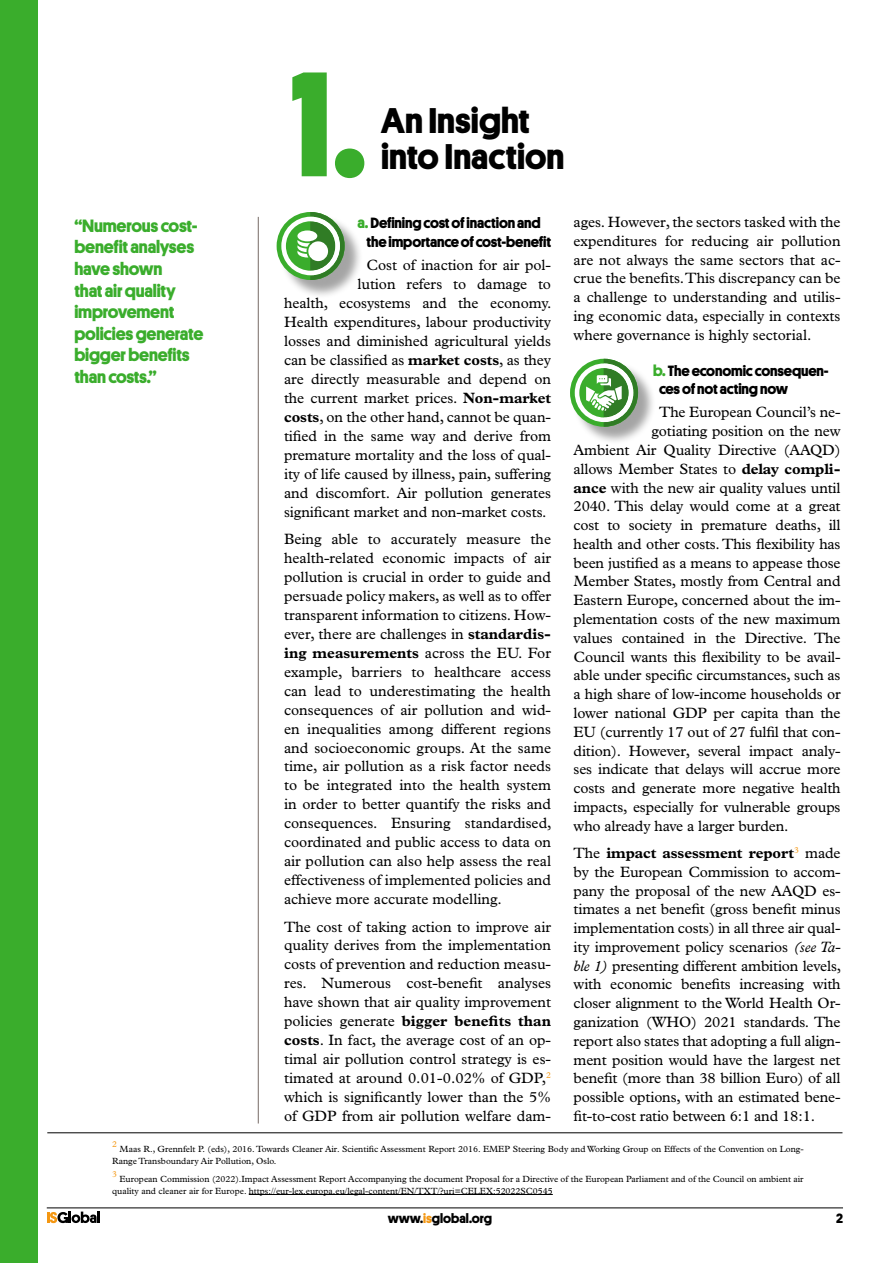
<style>
.page{position:relative;width:893px;height:1263px;background:#fff}
.page>*{position:absolute;margin:0;border:0;box-sizing:border-box;transform-origin:0 0}
.t1{font:700 150px "Platform";color:#3aad2c}
.t2{font:700 36px "Platform";color:#000}
.t3{font:700 18px/21.6px "Platform";letter-spacing:-.01em;color:#3aad2c}
.text_base{font:15px/18.9px "Plantin";letter-spacing:-.01em;color:#000;text-align:justify}
.text_base-2{font:700 15px/18.9px "Platform";letter-spacing:-.01em;color:#000}
.t4{font:700 13.5px "Platform";color:#000}
.leyendas{font:9px/11.2px "Plantin";color:#000}
.leyendas-2{font:8.7px "Plantin";color:#f49712}
.s1{font-size:15.75px;color:#3aad2c}
.s2{font-weight:700}
.s3{font-style:italic}
.s4{color:#f49712}
</style>
<div class="page">
<svg style="left:47px;top:1211px;width:53px;height:12px"></svg>
<hr style="left:47px;top:1207px;width:796px;height:1px;background:#000">
<div style="left:0;top:0;width:37px;height:1262px;background:#3aad2c"></div>
<hr style="left:258px;top:217px;width:1px;height:906px;background:#867b77">
<hr style="left:249px;top:1194px;width:304px;height:1px;background:#000">
<hr style="left:47px;top:1132px;width:795px;height:1px;background:#000">
<div style="left:573px;top:361px;width:84px;height:85px;background:#000;opacity:.36"></div>
<svg style="left:570px;top:359px;width:68px;height:68px"></svg>
<div style="left:279px;top:215px;width:84px;height:84px;background:#000;opacity:.36"></div>
<svg style="left:575px;top:359px;width:63px;height:68px"></svg>
<svg style="left:281px;top:212px;width:64px;height:68px"></svg>
<p class="t3" style="left:74px;top:214px;width:130px">“Numerous cost&shy;benefit analyses have shown<br>that air quality improvement policies generate bigger benefits than costs.”</p>
<p class="t1" style="left:291px;top:15px;width:78px">1.</p>
<p class="t2" style="left:381px;top:94px;width:150px">An Insight</p>
<p class="t2" style="left:381px;top:130px;width:185px">into Inaction</p>
<p class="text_base-2" style="left:367px;top:213px;width:186px;text-indent:-9px"><span class="s1">a.</span>Defining cost of inaction and the importance of cost-benefit</p>
<p class="text_base" style="left:367px;top:256px;width:186px">Cost of inaction for air pol-</p>
<p class="text_base" style="left:358px;top:275px;width:195px">lution refers to damage to</p>
<p class="text_base" style="left:284px;top:294px;width:269px">health, ecosystems and the economy.</p>
<p class="text_base" style="left:284px;top:313px;width:269px">Health expenditures, labour productivity</p>
<p class="text_base" style="left:284px;top:332px;width:269px">losses and diminished agricultural yields</p>
<p class="text_base" style="left:284px;top:350px;width:268px">can be classified as <span class="s2">market costs</span>, as they</p>
<p class="text_base" style="left:284px;top:369px;width:268px">are directly measurable and depend on</p>
<p class="text_base" style="left:284px;top:388px;width:269px">the current market prices. <span class="s2">Non-market</span></p>
<p class="text_base" style="left:284px;top:407px;width:269px"><span class="s2">costs</span>, on the other hand, cannot be quan-</p>
<p class="text_base" style="left:284px;top:426px;width:269px">tified in the same way and derive from</p>
<p class="text_base" style="left:284px;top:445px;width:269px">premature mortality and the loss of qual-</p>
<p class="text_base" style="left:284px;top:464px;width:268px">ity of life caused by illness, pain, suffering</p>
<p class="text_base" style="left:284px;top:483px;width:268px">and discomfort. Air pollution generates</p>
<p class="text_base" style="left:284px;top:502px;width:264px">significant market and non-market costs.</p>
<p class="text_base" style="left:284px;top:529px;width:269px">Being able to accurately measure the health-related economic impacts of air pollution is crucial in order to guide and persuade policy makers, as well as to offer transparent information to citizens. How&shy;ever, there are challenges in <span class="s2">standardis&shy;ing measurements</span> across the EU. For example, barriers to healthcare access can lead to underestimating the health consequences of air pollution and wid&shy;en inequalities among different regions and socioeconomic groups. At the same time, air pollution as a risk factor needs to be integrated into the health system in order to better quantify the risks and consequences. Ensuring standardised, coordinated and public access to data on air pollution can also help assess the real effectiveness of implemented policies and achieve more accurate modelling.</p>
<p class="text_base" style="left:284px;top:917px;width:269px">The cost of taking action to improve air quality derives from the implementation costs of prevention and reduction measu&shy;res. Numerous cost-benefit analyses have shown that air quality improvement policies generate <span class="s2">bigger benefits than costs</span>. In fact, the average cost of an op&shy;timal air pollution control strategy is es&shy;timated at around 0.01-0.02% of GDP,<sup>2 </sup>which is significantly lower than the 5% of GDP from air pollution welfare dam-</p>
<p class="text_base" style="left:574px;top:212px;width:269px">ages. However, the sectors tasked with the expenditures for reducing air pollution are not always the same sectors that ac&shy;crue the benefits. This discrepancy can be a challenge to understanding and utilis&shy;ing economic data, especially in contexts where governance is highly sectorial.</p>
<p class="text_base-2" style="left:659px;top:360px;width:171px;text-indent:-6px"><span class="s1">b.</span> The economic consequen&shy;ces of not acting now</p>
<p class="text_base" style="left:659px;top:403px;width:183px">The European Council’s ne-</p>
<p class="text_base" style="left:652px;top:422px;width:191px">gotiating position on the new</p>
<p class="text_base" style="left:574px;top:440px;width:269px">Ambient Air Quality Directive (AAQD)</p>
<p class="text_base" style="left:574px;top:459px;width:269px">allows Member States to <span class="s2">delay compli-</span></p>
<p class="text_base" style="left:574px;top:478px;width:269px"><span class="s2">ance</span> with the new air quality values until</p>
<p class="text_base" style="left:574px;top:497px;width:269px">2040. This delay would come at a great</p>
<p class="text_base" style="left:574px;top:515px;width:269px">cost to society in premature deaths, ill</p>
<p class="text_base" style="left:574px;top:534px;width:268px">health and other costs. This flexibility has</p>
<p class="text_base" style="left:574px;top:553px;width:268px">been justified as a means to appease those</p>
<p class="text_base" style="left:574px;top:572px;width:269px">Member States, mostly from Central and</p>
<p class="text_base" style="left:574px;top:591px;width:269px">Eastern Europe, concerned about the im-</p>
<p class="text_base" style="left:574px;top:609px;width:269px">plementation costs of the new maximum</p>
<p class="text_base" style="left:574px;top:628px;width:269px">values contained in the Directive. The</p>
<p class="text_base" style="left:574px;top:647px;width:269px">Council wants this flexibility to be avail-</p>
<p class="text_base" style="left:574px;top:666px;width:268px">able under specific circumstances, such as</p>
<p class="text_base" style="left:574px;top:684px;width:269px">a high share of low-income households or</p>
<p class="text_base" style="left:574px;top:703px;width:268px">lower national GDP per capita than the</p>
<p class="text_base" style="left:574px;top:722px;width:269px">EU (currently 17 out of 27 fulfil that con-</p>
<p class="text_base" style="left:574px;top:741px;width:269px">dition). However, several impact analy-</p>
<p class="text_base" style="left:574px;top:760px;width:269px">ses indicate that delays will accrue more</p>
<p class="text_base" style="left:574px;top:778px;width:269px">costs and generate more negative health</p>
<p class="text_base" style="left:574px;top:797px;width:268px">impacts, especially for vulnerable groups</p>
<p class="text_base" style="left:574px;top:816px;width:217px">who already have a larger burden.</p>
<p class="text_base" style="left:574px;top:843px;width:269px">The <span class="s2">impact assessment report</span><sup>3</sup> made by the European Commission to accom&shy;pany the proposal of the new AAQD es&shy;timates a net benefit (gross benefit minus implementation costs) in all three air qual&shy;ity improvement policy scenarios <span class="s3">(see Ta&shy;ble 1)</span> presenting different ambition levels, with economic benefits increasing with closer alignment to the World Health Or&shy;ganization (WHO) 2021 standards. The report also states that adopting a full align&shy;ment position would have the largest net benefit (more than 38 billion Euro) of all possible options, with an estimated bene&shy;fit-to-cost ratio between 6:1 and 18:1.</p>
<p class="leyendas-2" style="left:112px;top:1139px;width:6px">2</p>
<p class="leyendas" style="left:112px;top:1143px;width:693px;text-indent:7px">Maas R., Grennfelt P. (eds), 2016. Towards Cleaner Air. Scientific Assessment Report 2016. EMEP Steering Body and Working Group on Effects of the Convention on Long-<br>Range Transboundary Air Pollution, Oslo.</p>
<p class="leyendas-2" style="left:112px;top:1169px;width:6px">3</p>
<p class="leyendas" style="left:112px;top:1173px;width:693px;text-indent:7px">European Commission (2022).Impact Assessment Report Accompanying the document Proposal for a Directive of the European Parliament and of the Council on ambient air quality and cleaner air for Europe. https://eur-lex.europa.eu/legal-content/EN/TXT/?uri=CELEX:52022SC0545</p>
<p class="t4" style="left:388px;top:1208px;width:106px">www.<span class="s4">is</span>global.org</p>
<p class="t4" style="left:836px;top:1208px;width:8px">2</p>
</div>
